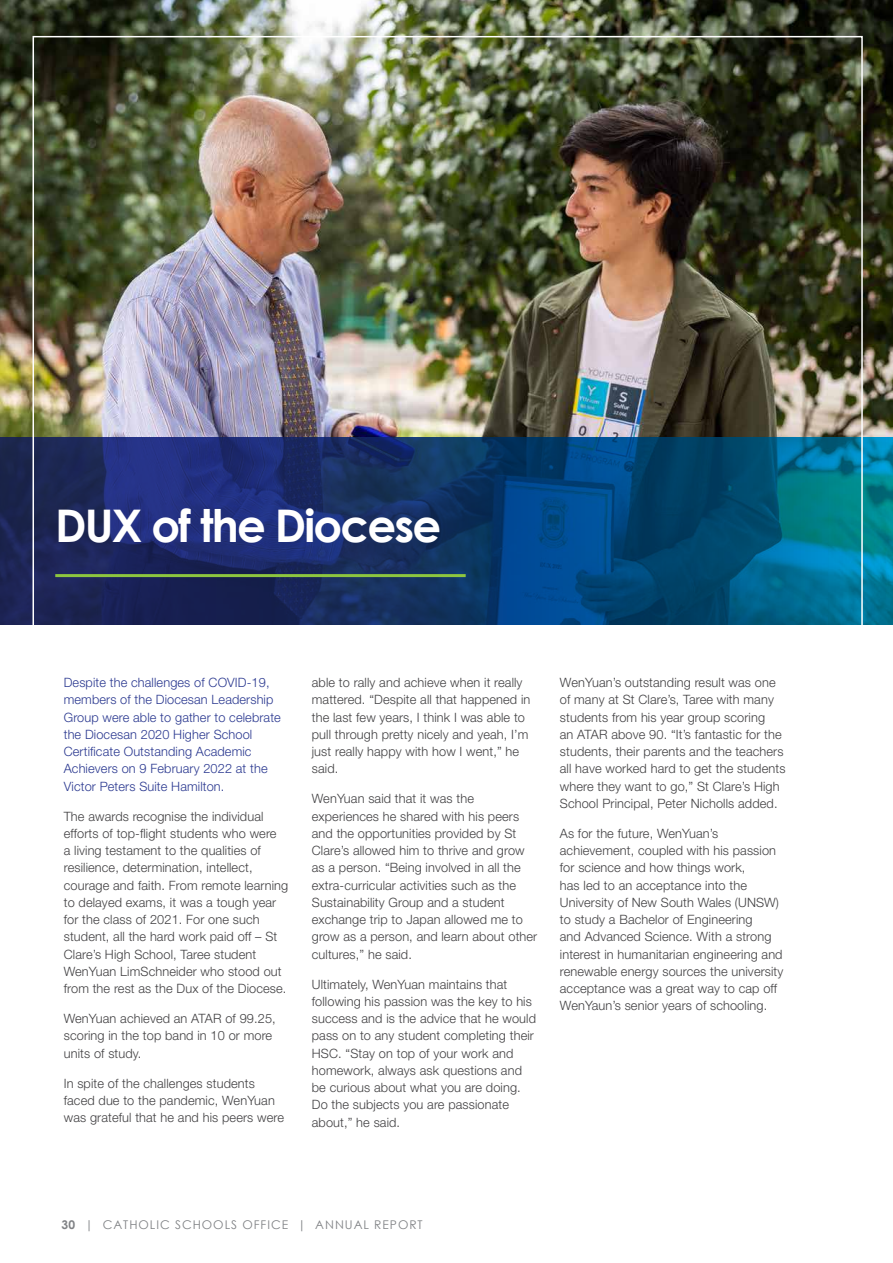
<style>
.page{position:relative;width:893px;height:1263px;background:#fff}
.page>*{position:absolute;margin:0;border:0;box-sizing:border-box;transform-origin:0 0}
.t1{font:700 45px "Century Gothic";letter-spacing:-.04em;color:#fff}
.t2{font:300 12.9px/17.2px "Helvetica Neue LT Std";letter-spacing:.01em;color:#414042}
.t3{font:300 12.9px/17.2px "Helvetica Neue LT Std";letter-spacing:.01em;color:#2b3990}
.t4{font:12px "Century Gothic";letter-spacing:.08em;color:#808285}
.s1{font-weight:700}
</style>
<div class="page">
<img style="left:0;top:0;width:893px;height:624px">
<svg style="left:0;top:437px;width:892px;height:187px;background:#0f3f71"></svg>
<hr style="left:55px;top:574px;width:411px;height:3px;background:#8dc63f">
<h1 class="t1" style="left:55px;top:492px;width:388px">DUX of the Diocese</h1>
<p class="t3" style="left:64px;top:674px;width:219px">Despite the challenges of COVID-19, members of the Diocesan Leadership Group were able to gather to celebrate the Diocesan 2020 Higher School Certificate Outstanding Academic Achievers on 9 February 2022 at the Victor Peters Suite Hamilton.</p>
<p class="t2" style="left:64px;top:807px;width:226px">The awards recognise the individual efforts of top-flight students who were<br>a living testament to the qualities of resilience, determination, intellect, courage and faith. From remote learning to delayed exams, it was a tough year for the class of 2021. For one such student, all the hard work paid off – St Clare’s High School, Taree student WenYuan LimSchneider who stood out from the rest as the Dux of the Diocese.</p>
<p class="t2" style="left:64px;top:1010px;width:214px">WenYuan achieved an ATAR of 99.25, scoring in the top band in 10 or more units of study.</p>
<p class="t2" style="left:64px;top:1074px;width:222px">In spite of the challenges students faced due to the pandemic, WenYuan was grateful that he and his peers were</p>
<p class="t2" style="left:312px;top:673px;width:220px">able to rally and achieve when it really mattered. “Despite all that happened in the last few years, I think I was able to pull through pretty nicely and yeah, I’m just really happy with how I went,” he said.</p>
<p class="t2" style="left:312px;top:790px;width:227px">WenYuan said that it was the experiences he shared with his peers and the opportunities provided by St Clare’s allowed him to thrive and grow as a person. “Being involved in all the extra-curricular activities such as the Sustainability Group and a student exchange trip to Japan allowed me to grow as a person, and learn about other cultures,” he said.</p>
<p class="t2" style="left:312px;top:975px;width:226px">Ultimately, WenYuan maintains that following his passion was the key to his success and is the advice that he would pass on to any student completing their HSC. “Stay on top of your work and homework, always ask questions and be curious about what you are doing.<br>Do the subjects you are passionate about,” he said.</p>
<p class="t2" style="left:560px;top:674px;width:227px">WenYuan’s outstanding result was one of many at St Clare’s, Taree with many students from his year group scoring<br>an ATAR above 90. “It’s fantastic for the students, their parents and the teachers all have worked hard to get the students where they want to go,” St Clare’s High School Principal, Peter Nicholls added.</p>
<p class="t2" style="left:560px;top:824px;width:225px">As for the future, WenYuan’s achievement, coupled with his passion for science and how things work,<br>has led to an acceptance into the University of New South Wales (UNSW) to study a Bachelor of Engineering<br>and Advanced Science. With a strong interest in humanitarian engineering and renewable energy sources the university acceptance was a great way to cap off WenYaun’s senior years of schooling.</p>
<p class="t4" style="left:62px;top:1217px;width:363px"><span class="s1">30</span> | CATHOLIC SCHOOLS OFFICE | ANNUAL REPORT</p>
</div>
